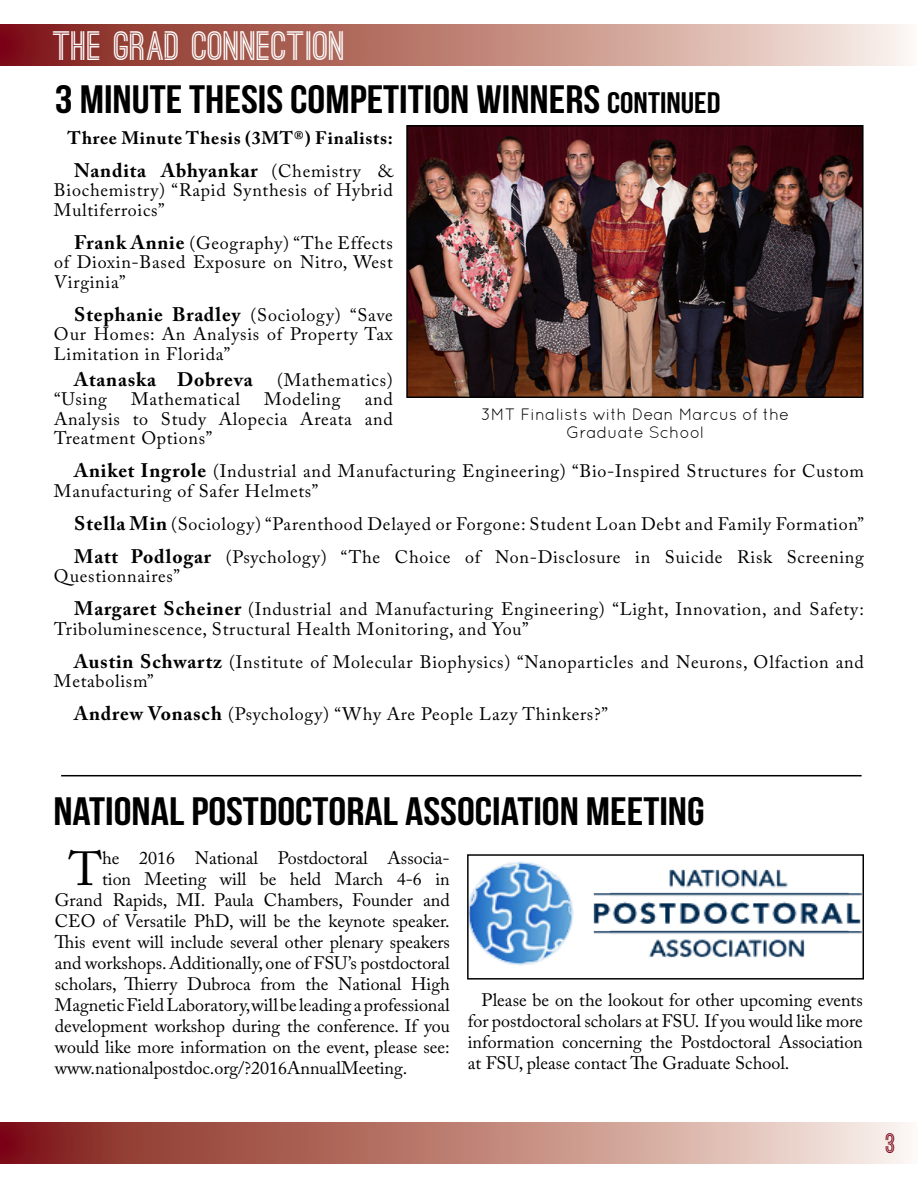
<style>
.page{position:relative;width:918px;height:1188px;background:#fff}
.page>*{position:absolute;margin:0;border:0;box-sizing:border-box;transform-origin:0 0}
.t1{font:47.55px "Adobe Caslon Pro";color:#000}
.t2{font:39.6px "Bebas Neue";color:#000;scale:1.14 1}
.t3{font:700 39px "Ostrich Sans";color:#fff}
.t4{font:700 27px "Ostrich Sans";color:#7a0015}
.t5{font:700 19.5px "Adobe Caslon Pro";letter-spacing:.04em;color:#000}
.t6{font:18px/19.5px "Adobe Caslon Pro";letter-spacing:.04em;color:#000}
.t7{font:18px "Adobe Caslon Pro";color:#000}
.t8{font:700 18px "Adobe Caslon Pro";letter-spacing:.04em;color:#000}
.t9{font:16.5px/18px "Quicksand";color:#000;text-align:center}
.s1{font-size:29.7px}
.s2{font-weight:400;font-size:18px}
.s3{font-weight:700;font-size:19.5px}
</style>
<div class="page">
<svg style="left:0;top:25px;width:907px;height:41px;background:#bc8279"></svg>
<svg style="left:0;top:1122px;width:908px;height:42px;background:#bc8279"></svg>
<img style="left:408px;top:127px;width:454px;height:269px">
<div style="left:406px;top:125px;width:458px;height:273px;border:1px solid #000"></div>
<hr style="left:61px;top:775px;width:801px;height:1px;background:#000">
<img style="left:469px;top:861px;width:393px;height:105px">
<div style="left:467px;top:854px;width:397px;height:126px;border:1px solid #000"></div>
<h3 class="t3" style="left:54px;top:31px;width:293px">THE GRAD CONNECTION</h3>
<h2 class="t2" style="left:55px;top:78px;width:585px">3 MINUTE THESIS COMPETITION WINNERS <span class="s1">CONTINUED</span></h2>
<p class="t8" style="left:68px;top:127px;width:327px">Three Minute Thesis (3MT®) Finalists:</p>
<p class="t5" style="left:74px;top:158px;width:320px">Nandita Abhyankar <span class="s2">(Chemistry &amp;</span></p>
<p class="t6" style="left:54px;top:180px;width:340px">Biochemistry) “Rapid Synthesis of Hybrid<br>Multiferroics”</p>
<p class="t6" style="left:54px;top:233px;width:340px;text-align:justify;text-indent:20px"><span class="s3">Frank Annie</span> (Geography) “The Effects of Dioxin-Based Exposure on Nitro, West Virginia”</p>
<p class="t5" style="left:74px;top:302px;width:320px">Stephanie Bradley <span class="s2">(Sociology) “Save</span></p>
<p class="t6" style="left:54px;top:324px;width:340px">Our Homes: An Analysis of Property Tax<br>Limitation in Florida”</p>
<p class="t5" style="left:74px;top:368px;width:180px">Atanaska Dobreva</p>
<p class="t6" style="left:277px;top:370px;width:117px">(Mathematics)</p>
<p class="t6" style="left:54px;top:389px;width:55px">“Using</p>
<p class="t6" style="left:131px;top:389px;width:110px">Mathematical</p>
<p class="t6" style="left:264px;top:389px;width:78px">Modeling</p>
<p class="t6" style="left:54px;top:389px;width:340px;text-align:justify;text-indent:311px">and Analysis to Study Alopecia Areata and Treatment Options”</p>
<p class="t6" style="left:54px;top:461px;width:811px;text-indent:20px"><span class="s3">Aniket Ingrole</span> (Industrial and Manufacturing Engineering) “Bio-Inspired Structures for Custom<br>Manufacturing of Safer Helmets”</p>
<p class="t6" style="left:74px;top:507px;width:791px;line-height:33px"><span class="s3">Stella Min</span> (Sociology) “Parenthood Delayed or Forgone: Student Loan Debt and Family Formation”<br><span class="s3">Matt Podlogar</span> (Psychology) “The Choice of Non-Disclosure in Suicide Risk Screening</p>
<p class="t6" style="left:74px;top:560px;width:791px;line-height:33px;text-indent:-20px">Questionnaires”<br><span class="s3">Margaret Scheiner</span> (Industrial and Manufacturing Engineering) “Light, Innovation, and Safety:</p>
<p class="t6" style="left:74px;top:612px;width:791px;line-height:33px;text-indent:-20px">Triboluminescence, Structural Health Monitoring, and You”<br><span class="s3">Austin Schwartz</span> (Institute of Molecular Biophysics) “Nanoparticles and Neurons, Olfaction and</p>
<p class="t6" style="left:74px;top:665px;width:535px;line-height:33px;text-indent:-20px">Metabolism”<br><span class="s3">Andrew Vonasch</span> (Psychology) “Why Are People Lazy Thinkers?”</p>
<p class="t9" style="left:481px;top:406px;width:310px">3MT Finalists with Dean Marcus of the<br>Graduate School</p>
<h2 class="t2" style="left:53px;top:789px;width:573px">NATIONAL POSTDOCTORAL ASSOCIATION MEETING</h2>
<h1 class="t1" style="left:69px;top:841px;width:35px">T</h1>
<p class="t7" style="left:102px;top:847px;width:349px">he 2016 National Postdoctoral Associa-</p>
<p class="t7" style="left:102px;top:868px;width:349px">tion Meeting will be held March 4-6 in</p>
<p class="t7" style="left:55px;top:889px;width:396px">Grand Rapids, MI. Paula Chambers, Founder and</p>
<p class="t7" style="left:55px;top:910px;width:396px">CEO of Versatile PhD, will be the keynote speaker.</p>
<p class="t7" style="left:55px;top:931px;width:396px">This event will include several other plenary speakers</p>
<p class="t7" style="left:55px;top:952px;width:396px">and workshops. Additionally, one of FSU’s postdoctoral</p>
<p class="t7" style="left:55px;top:973px;width:396px">scholars, Thierry Dubroca from the National High</p>
<p class="t7" style="left:55px;top:994px;width:396px">Magnetic Field Laboratory, will be leading a professional</p>
<p class="t7" style="left:55px;top:1015px;width:396px">development workshop during the conference. If you</p>
<p class="t7" style="left:55px;top:1036px;width:396px">would like more information on the event, please see:</p>
<p class="t7" style="left:55px;top:1057px;width:354px">www.nationalpostdoc.org/?2016AnnualMeeting.</p>
<p class="t6" style="left:468px;top:990px;width:396px;line-height:21px;text-align:justify;text-indent:14px">Please be on the lookout for other upcoming events for postdoctoral scholars at FSU. If you would like more information concerning the Postdoctoral Association at FSU, please contact The Graduate School.</p>
<h3 class="t4" style="left:886px;top:1133px;width:11px">3</h3>
</div>
